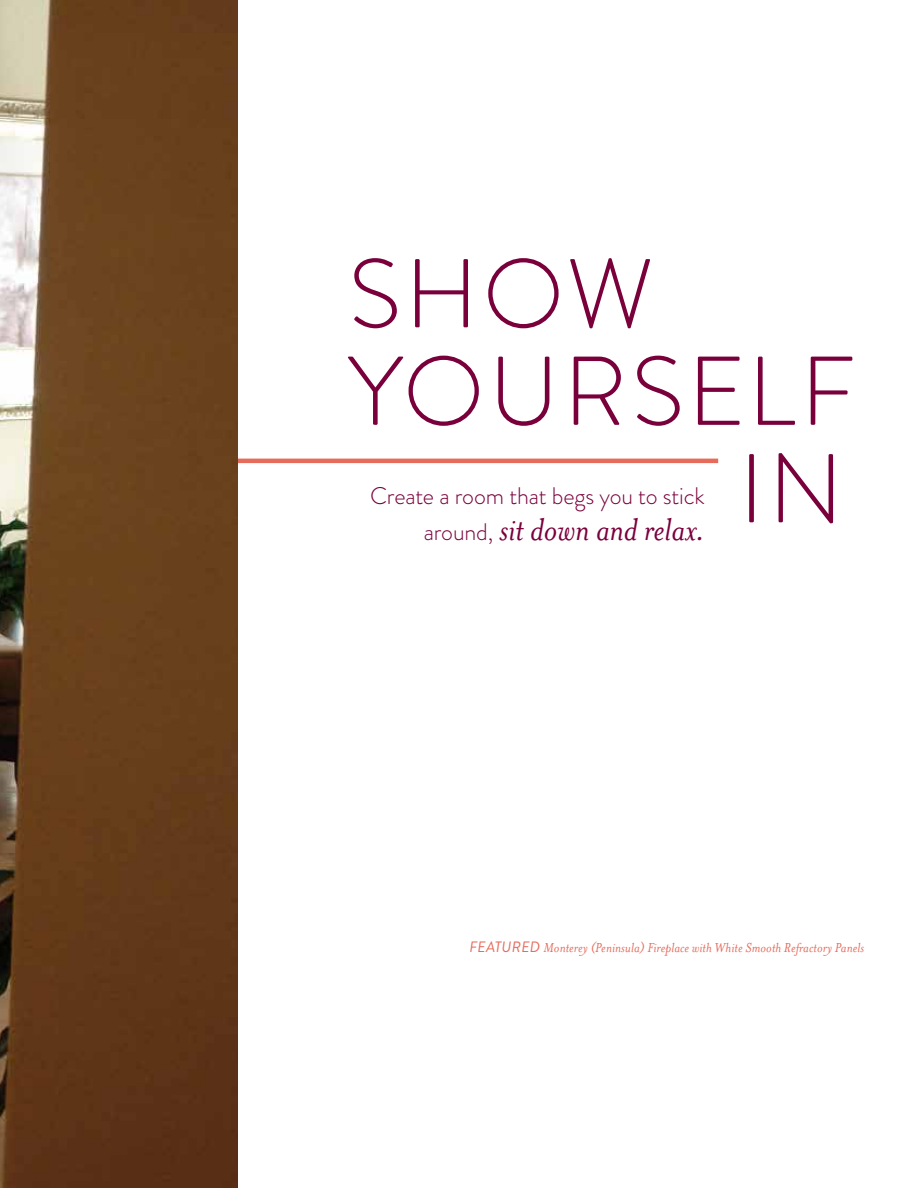
<style>
.page{position:relative;width:918px;height:1188px;background:#fff}
.page>*{position:absolute;margin:0;border:0;box-sizing:border-box;transform-origin:0 0}
.t1{font:300 97.5px "Brandon Grotesque";letter-spacing:.04em;color:#7a003c}
.t2{font:italic 36px "Mrs Eaves OT";letter-spacing:-.005em;color:#7a003c}
.t3{font:300 24px "Brandon Grotesque";letter-spacing:-.01em;color:#7a003c}
.t4{font:italic 15px "Mrs Eaves OT";color:#e66b5b}
.s1{font-family:"Brandon Grotesque";font-weight:300;font-style:normal;font-size:24px}
.s2{font-family:"Brandon Grotesque"}
</style>
<div class="page">
<hr style="left:124px;top:459px;width:594px;height:4px;background:#e66b5b">
<img style="left:0;top:0;width:238px;height:1188px">
<h1 class="t1" style="left:348px;top:227px;width:307px">SHOW</h1>
<h1 class="t1" style="left:348px;top:325px;width:509px">YOURSELF</h1>
<h1 class="t1" style="left:739px;top:422px;width:106px">IN</h1>
<h3 class="t3" style="left:370px;top:479px;width:336px">Create a room that begs you to stick</h3>
<h2 class="t2" style="left:424px;top:510px;width:282px"><span class="s1">around,</span> sit down and relax.</h2>
<p class="t4" style="left:470px;top:940px;width:396px"><span class="s2">FEATURED</span> Monterey (Peninsula) Fireplace with White Smooth Refractory Panels</p>
</div>
